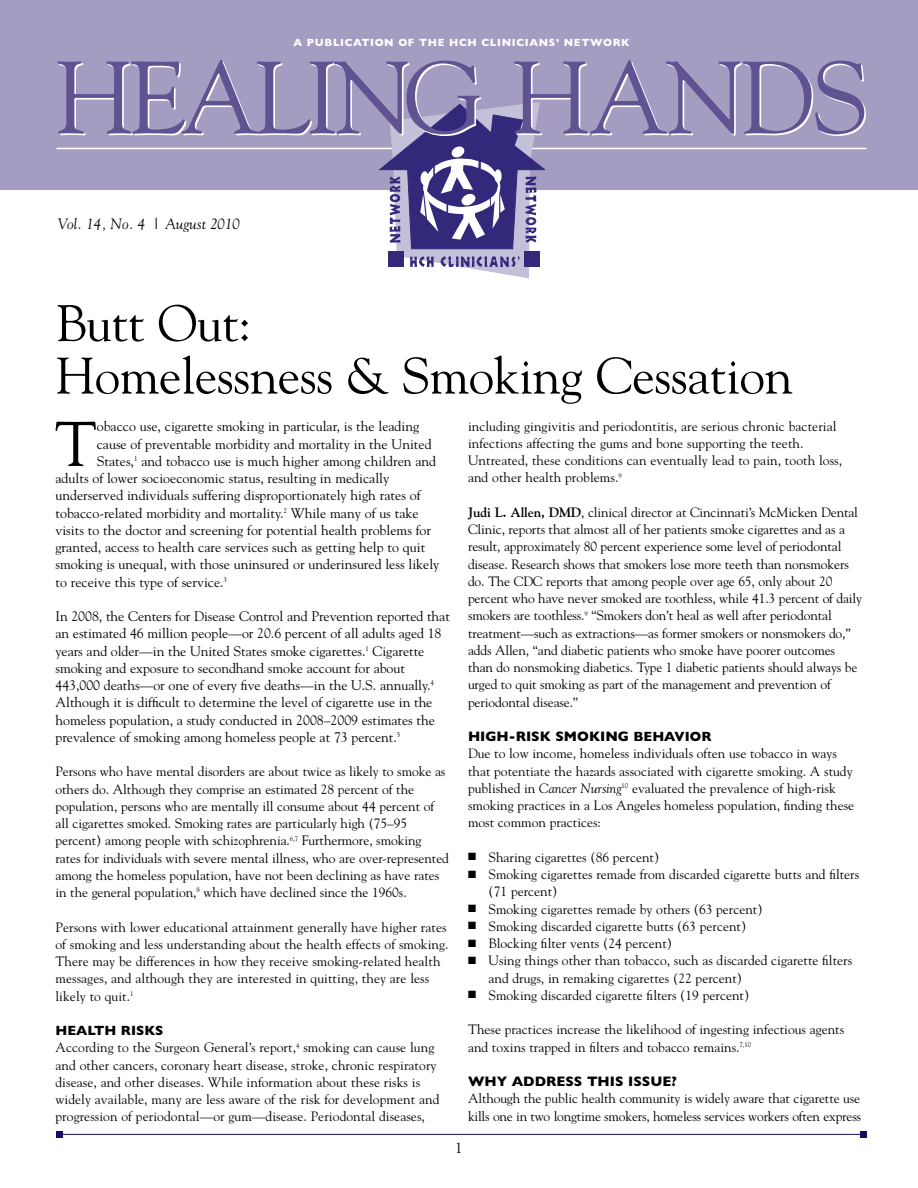
<style>
.page{position:relative;width:918px;height:1188px;background:#fff}
.page>*{position:absolute;margin:0;border:0;box-sizing:border-box;transform-origin:0 0}
.t1{font:102px "Goudy";letter-spacing:-.05em;color:#fff}
.t2{font:62.85px "Goudy";color:#000}
.t3{font:51px/52.5px "Goudy";letter-spacing:-.01em;color:#000}
.t4{font:italic 15px "Goudy";color:#000}
.t5{font:15px "Goudy";color:#000}
.t6{font:13.8px/17.2px "Goudy";color:#000}
.t7{font:700 13.8px "Gill Sans";color:#000}
.t8{font:13.5px/17.2px "Goudy";color:#000}
.t9{font:700 13.5px "Gill Sans";color:#000}
.t10{font:700 10.5px "Gill Sans";letter-spacing:.06em;color:#fff}
.s1{font-weight:700}
.s2{font-size:13.5px}
.s3{font-family:"Goudy Italic Os F"}
</style>
<div class="page">
<div style="left:0;top:0;width:918px;height:190px;background:#a59dc1"></div>
<hr style="left:57px;top:148px;width:810px;height:1px;background:#fff">
<svg style="left:380px;top:102px;width:165px;height:176px"></svg>
<div style="left:388px;top:251px;width:16px;height:16px;background:#33297b"></div>
<div style="left:524px;top:251px;width:16px;height:16px;background:#33297b"></div>
<hr style="left:57px;top:1134px;width:810px;height:1px;background:#1d0964">
<div style="left:860px;top:1131px;width:7px;height:7px;background:#1d0964"></div>
<div style="left:57px;top:1131px;width:6px;height:7px;background:#1d0964"></div>
<p class="t10" style="left:293px;top:36px;width:338px">A PUBLICATION OF THE HCH CLINICIANS’ NETWORK</p>
<h1 class="t1" style="left:56px;top:40px;width:815px">HEALING HANDS</h1>
<p class="t4" style="left:58px;top:215px;width:183px">Vol. 14, No. 4 | August 2010</p>
<h3 class="t3" style="left:56px;top:297px;width:739px">Butt Out:<br>Homelessness &amp; Smoking Cessation</h3>
<h2 class="t2" style="left:55px;top:407px;width:43px">T</h2>
<p class="t6" style="left:97px;top:418px;width:324px">obacco use, cigarette smoking in particular, is the leading</p>
<p class="t6" style="left:97px;top:435px;width:336px">cause of preventable morbidity and mortality in the United</p>
<p class="t6" style="left:97px;top:453px;width:341px">States,<sup>1</sup> and tobacco use is much higher among children and</p>
<p class="t6" style="left:56px;top:470px;width:335px">adults of lower socioeconomic status, resulting in medically</p>
<p class="t6" style="left:56px;top:487px;width:367px">underserved individuals suffering disproportionately high rates of</p>
<p class="t6" style="left:56px;top:504px;width:365px">tobacco-related morbidity and mortality.<sup>2</sup> While many of us take</p>
<p class="t6" style="left:55px;top:522px;width:377px">visits to the doctor and screening for potential health problems for</p>
<p class="t6" style="left:55px;top:539px;width:371px">granted, access to health care services such as getting help to quit</p>
<p class="t6" style="left:55px;top:556px;width:385px">smoking is unequal, with those uninsured or underinsured less likely</p>
<p class="t6" style="left:55px;top:573px;width:173px">to receive this type of service.<sup>3</sup></p>
<p class="t6" style="left:55px;top:608px;width:396px">In 2008, the Centers for Disease Control and Prevention reported that an estimated 46 million people—or 20.6 percent of all adults aged 18 years and older—in the United States smoke cigarettes.<sup>1</sup> Cigarette smoking and exposure to secondhand smoke account for about 443,000 deaths—or one of every five deaths—in the U.S. annually.<sup>4<br></sup>Although it is difficult to determine the level of cigarette use in the homeless population, a study conducted in 2008–2009 estimates the prevalence of smoking among homeless people at 73 percent.<sup>5</sup></p>
<p class="t8" style="left:55px;top:763px;width:395px">Persons who have mental disorders are about twice as likely to smoke as others do. Although they comprise an estimated 28 percent of the population, persons who are mentally ill consume about 44 percent of all cigarettes smoked. Smoking rates are particularly high (75–95 percent) among people with schizophrenia.<sup>6,7</sup> Furthermore, smoking rates for individuals with severe mental illness, who are over-represented among the homeless population, have not been declining as have rates in the general population,<sup>8</sup> which have declined since the 1960s.</p>
<p class="t8" style="left:55px;top:918px;width:395px">Persons with lower educational attainment generally have higher rates of smoking and less understanding about the health effects of smoking.<br>There may be differences in how they receive smoking-related health messages, and although they are interested in quitting, they are less likely to quit.<sup>1</sup></p>
<p class="t9" style="left:56px;top:1023px;width:109px">HEALTH RISKS</p>
<p class="t8" style="left:56px;top:1039px;width:385px">According to the Surgeon General’s report,<sup>4</sup> smoking can cause lung and other cancers, coronary heart disease, stroke, chronic respiratory disease, and other diseases. While information about these risks is widely available, many are less aware of the risk for development and progression of periodontal—or gum—disease. Periodontal diseases,</p>
<p class="t8" style="left:468px;top:417px;width:376px">including gingivitis and periodontitis, are serious chronic bacterial infections affecting the gums and bone supporting the teeth.<br>Untreated, these conditions can eventually lead to pain, tooth loss, and other health problems.<sup>9</sup></p>
<p class="t8" style="left:468px;top:504px;width:396px"><span class="s1">Judi L. Allen, DMD</span>, clinical director at Cincinnati’s McMicken Dental Clinic, reports that almost all of her patients smoke cigarettes and as a result, approximately 80 percent experience some level of periodontal disease. Research shows that smokers lose more teeth than nonsmokers do. The CDC reports that among people over age 65, only about 20 percent who have never smoked are toothless, while 41.3 percent of daily smokers are toothless.<sup>9</sup> “Smokers don’t heal as well after periodontal treatment—such as extractions—as former smokers or nonsmokers do,” adds Allen, “and diabetic patients who smoke have poorer outcomes than do nonsmoking diabetics. Type 1 diabetic patients should always be urged to quit smoking as part of the management and prevention of periodontal disease.”</p>
<p class="t7" style="left:468px;top:728px;width:245px">HIGH-RISK SMOKING <span class="s2">BEHAVIOR</span></p>
<p class="t8" style="left:468px;top:745px;width:388px">Due to low income, homeless individuals often use tobacco in ways that potentiate the hazards associated with cigarette smoking. A study published in <span class="s3">Cancer Nursing</span><sup>10</sup> evaluated the prevalence of high-risk smoking practices in a Los Angeles homeless population, finding these most common practices:</p>
<p class="t8" style="left:468px;top:849px;width:193px">■ Sharing cigarettes (86 percent)</p>
<p class="t8" style="left:489px;top:866px;width:372px;text-indent:-21px">■ Smoking cigarettes remade from discarded cigarette butts and filters (71 percent)</p>
<p class="t8" style="left:468px;top:900px;width:296px">■ Smoking cigarettes remade by others (63 percent)</p>
<p class="t8" style="left:468px;top:918px;width:280px">■ Smoking discarded cigarette butts (63 percent)</p>
<p class="t8" style="left:468px;top:935px;width:206px">■ Blocking filter vents (24 percent)</p>
<p class="t8" style="left:489px;top:952px;width:365px;text-indent:-21px">■ Using things other than tobacco, such as discarded cigarette filters and drugs, in remaking cigarettes (22 percent)</p>
<p class="t8" style="left:468px;top:987px;width:283px">■ Smoking discarded cigarette filters (19 percent)</p>
<p class="t8" style="left:468px;top:1021px;width:378px">These practices increase the likelihood of ingesting infectious agents and toxins trapped in filters and tobacco remains.<sup>7,10</sup></p>
<p class="t7" style="left:468px;top:1073px;width:210px">WHY ADDRESS THIS ISSUE?</p>
<p class="t8" style="left:468px;top:1090px;width:395px">Although the public health community is widely aware that cigarette use kills one in two longtime smokers, homeless services workers often express</p>
<p class="t5" style="left:455px;top:1139px;width:9px">1</p>
</div>
